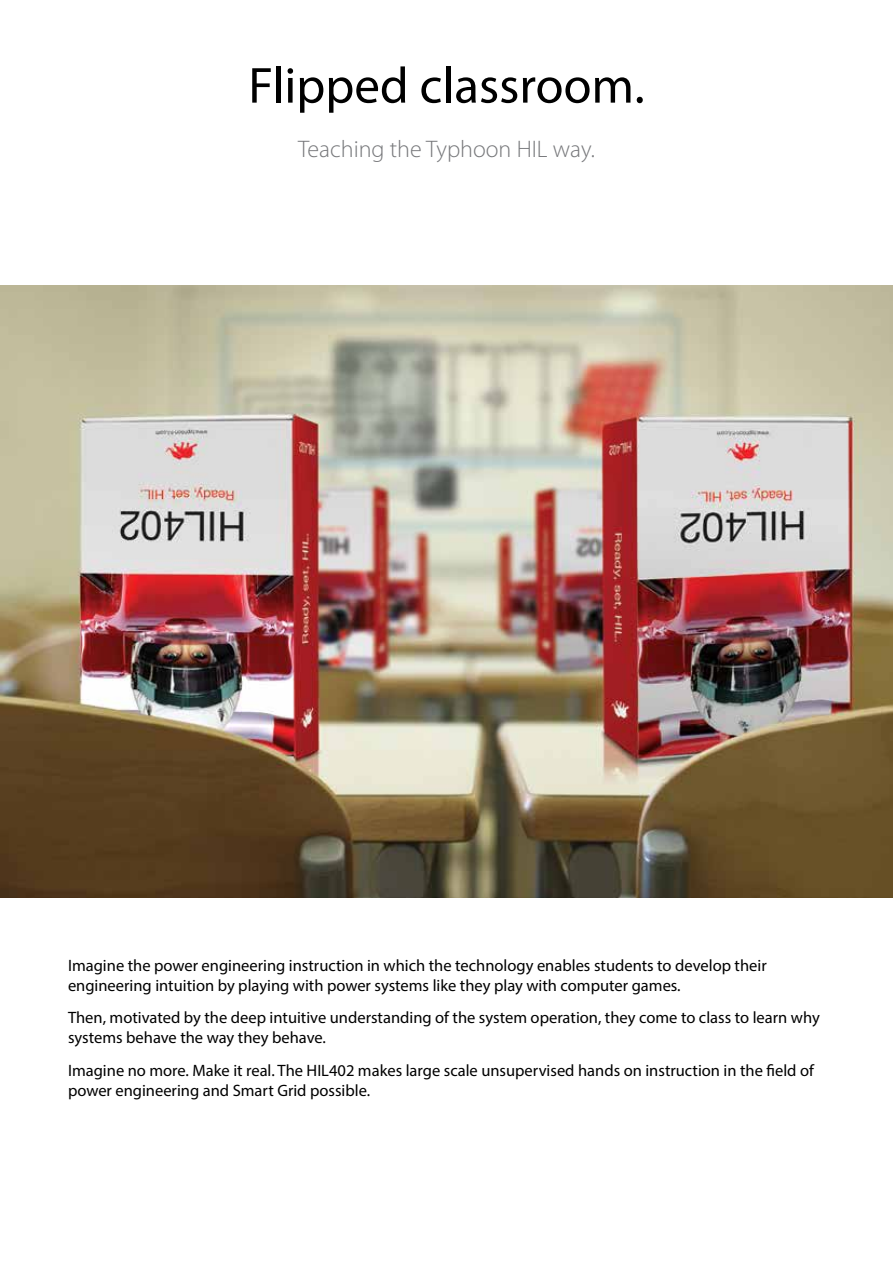
<style>
.page{position:relative;width:893px;height:1263px;background:#fff}
.page>*{position:absolute;margin:0;border:0;box-sizing:border-box;transform-origin:0 0}
.t1{font:51px "Myriad Pro";color:#000}
.t2{font:300 24px "Myriad Pro";color:#77787b}
.t3{font:16.5px/19.8px "Myriad Pro";color:#000}
</style>
<div class="page">
<img style="left:0;top:285px;width:893px;height:612px">
<h1 class="t1" style="left:248px;top:54px;width:398px">Flipped classroom.</h1>
<h2 class="t2" style="left:298px;top:136px;width:298px">Teaching the Typhoon HIL way.</h2>
<p class="t3" style="left:68px;top:955px;width:700px">Imagine the power engineering instruction in which the technology enables students to develop their engineering intuition by playing with power systems like they play with computer games.</p>
<p class="t3" style="left:68px;top:1008px;width:753px">Then, motivated by the deep intuitive understanding of the system operation, they come to class to learn why systems behave the way they behave.</p>
<p class="t3" style="left:68px;top:1060px;width:747px">Imagine no more. Make it real. The HIL402 makes large scale unsupervised hands on instruction in the field of power engineering and Smart Grid possible.</p>
</div>
